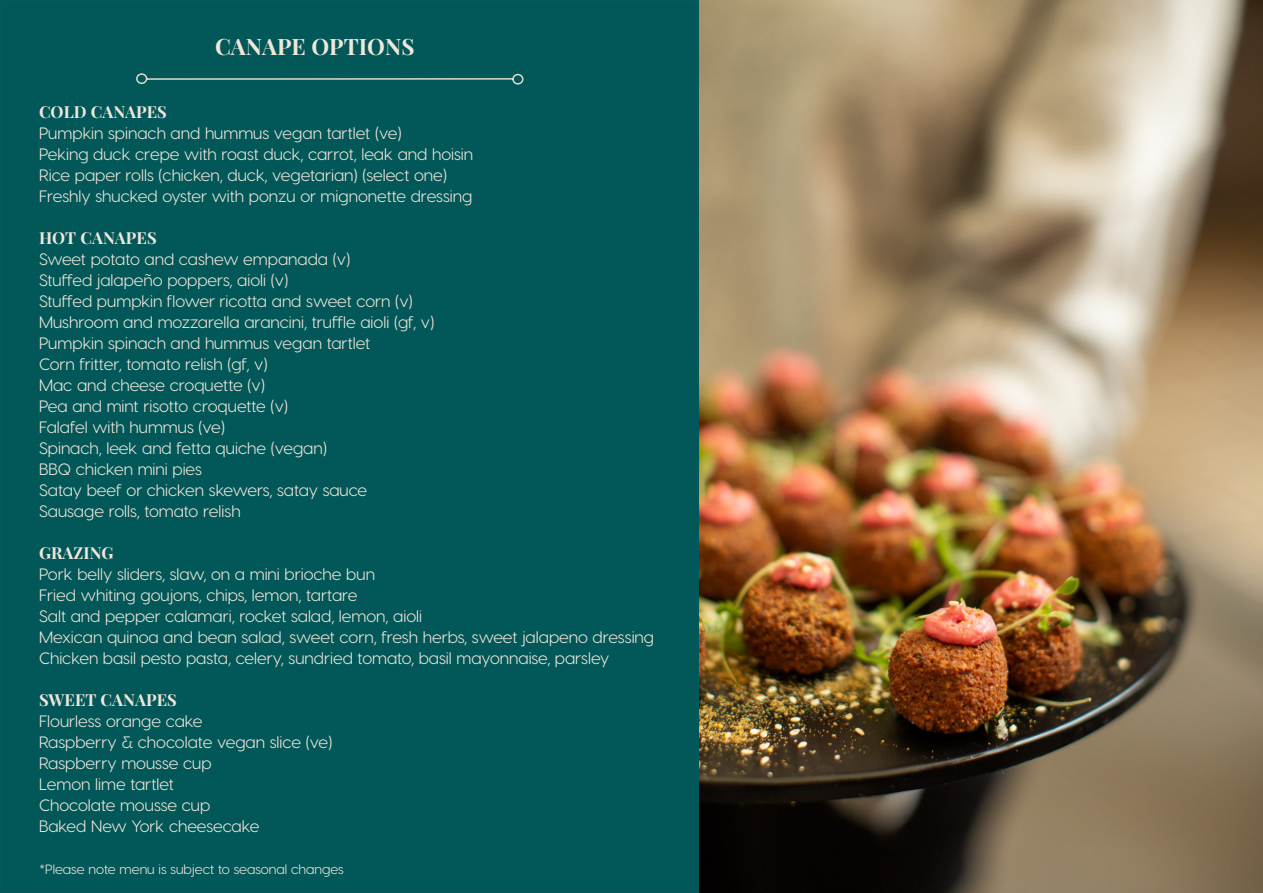
<style>
.page{position:relative;width:1263px;height:893px;background:#fff}
.page>*{position:absolute;margin:0;border:0;box-sizing:border-box;transform-origin:0 0}
.t1{font:22.5px "Neothic";color:#efe7d9}
.t2{font:16.5px/21px "Visby CF";color:#f0e7da}
.t3{font:16.5px "Neothic";color:#f0e7da}
.t4{font:13.5px "Visby CF";color:#efe7d9}
</style>
<div class="page">
<div style="left:1px;top:1px;width:1261px;height:891px;background:#025759"></div>
<svg style="left:136px;top:73px;width:388px;height:12px"></svg>
<img style="left:699px;top:0;width:564px;height:893px">
<h1 class="t1" style="left:215px;top:34px;width:201px">CANAPE OPTIONS</h1>
<p class="t3" style="left:39px;top:102px;width:129px">COLD CANAPES</p>
<p class="t2" style="left:39px;top:122px;width:436px">Pumpkin spinach and hummus vegan tartlet (ve)<br>Peking duck crepe with roast duck, carrot, leak and hoisin Rice paper rolls (chicken, duck, vegetarian) (select one)<br>Freshly shucked oyster with ponzu or mignonette dressing</p>
<p class="t3" style="left:39px;top:228px;width:119px">HOT CANAPES</p>
<p class="t2" style="left:39px;top:248px;width:397px">Sweet potato and cashew empanada (v)<br>Stuffed jalapeño poppers, aioli (v)<br>Stuffed pumpkin flower ricotta and sweet corn (v)<br>Mushroom and mozzarella arancini, truffle aioli (gf, v)<br>Pumpkin spinach and hummus vegan tartlet<br>Corn fritter, tomato relish (gf, v)<br>Mac and cheese croquette (v)<br>Pea and mint risotto croquette (v)<br>Falafel with hummus (ve)<br>Spinach, leek and fetta quiche (vegan)<br>BBQ chicken mini pies<br>Satay beef or chicken skewers, satay sauce Sausage rolls, tomato relish</p>
<p class="t3" style="left:39px;top:543px;width:76px">GRAZING</p>
<p class="t2" style="left:39px;top:563px;width:617px">Pork belly sliders, slaw, on a mini brioche bun<br>Fried whiting goujons, chips, lemon, tartare<br>Salt and pepper calamari, rocket salad, lemon, aioli<br>Mexican quinoa and bean salad, sweet corn, fresh herbs, sweet jalapeno dressing Chicken basil pesto pasta, celery, sundried tomato, basil mayonnaise, parsley</p>
<p class="t3" style="left:39px;top:690px;width:139px">SWEET CANAPES</p>
<p class="t2" style="left:39px;top:710px;width:295px">Flourless orange cake<br>Raspberry &amp; chocolate vegan slice (ve)<br>Raspberry mousse cup<br>Lemon lime tartlet<br>Chocolate mousse cup<br>Baked New York cheesecake</p>
<p class="t4" style="left:39px;top:861px;width:306px">*Please note menu is subject to seasonal changes</p>
</div>
